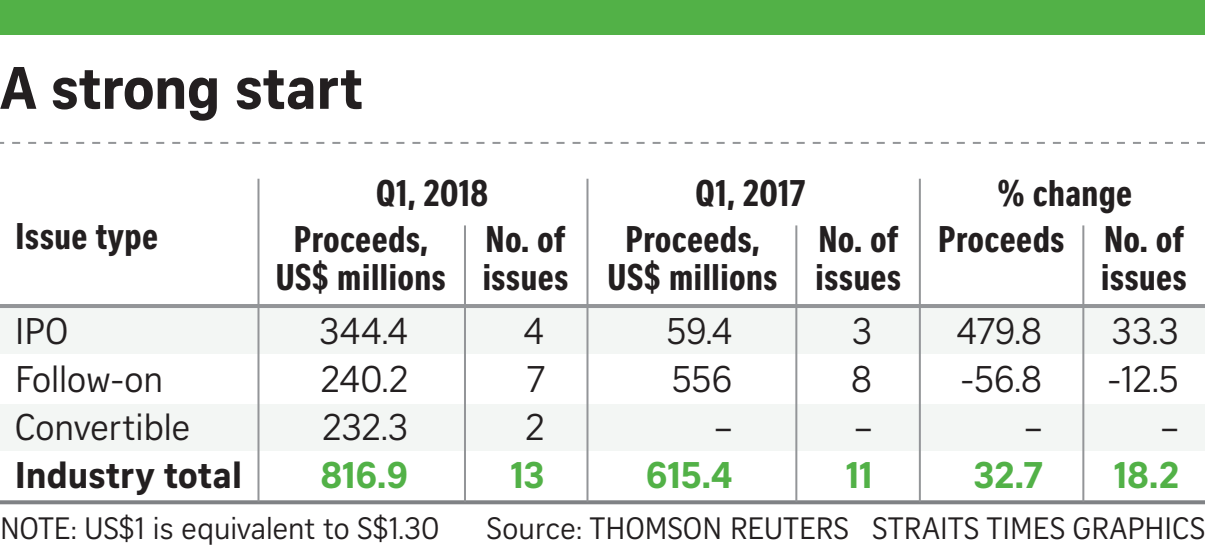
<style>
.page{position:relative;width:1205px;height:545px;background:#fff}
.page>*{position:absolute;margin:0;border:0;box-sizing:border-box;transform-origin:0 0}
.t1{font:700 58px "Curator Serp Text";letter-spacing:-.01em;color:#231f20}
.t2{font:36px/38px "Curator Head Cond ST Bold";color:#231f20;text-align:center}
.t3{font:36px/48px "Curator Serp Text";color:#231f20;text-align:justify}
.t4{font:700 36px "Curator Serp Text";letter-spacing:-.005em;color:#52b147}
.t5{font:700 36px "Curator Serp Text";color:#231f20}
.t6{font:30px "Curator Serp Text";letter-spacing:.005em;color:#231f20}
</style>
<div class="page">
<div style="left:0;top:306px;width:1204px;height:47px;background:#f3f6f4"></div>
<div style="left:0;top:403px;width:1204px;height:47px;background:#f3f6f4"></div>
<hr style="left:0;top:304px;width:1204px;height:4px;background:#939598">
<svg style="left:0;top:500px;width:1204px;height:4px;background:#898b8d"></svg>
<hr style="left:257px;top:178px;width:2px;height:323px;background:#939598">
<hr style="left:464px;top:225px;width:2px;height:276px;background:#939598">
<hr style="left:586px;top:178px;width:2px;height:323px;background:#939598">
<hr style="left:795px;top:225px;width:2px;height:276px;background:#939598">
<hr style="left:918px;top:178px;width:2px;height:323px;background:#939598">
<hr style="left:1082px;top:225px;width:2px;height:276px;background:#939598">
<div style="left:0;top:0;width:1204px;height:34px;background:#52b147"></div>
<svg style="left:0;top:142px;width:1204px;height:2px"></svg>
<h1 class="t1" style="left:0;top:53px;width:365px">A strong start</h1>
<p class="t2" style="left:376px;top:175px;width:114px">Q1, 2018</p>
<p class="t2" style="left:695px;top:175px;width:112px">Q1, 2017</p>
<p class="t2" style="left:997px;top:175px;width:136px">% change</p>
<p class="t2" style="left:15px;top:217px;width:144px">Issue type</p>
<p class="t2" style="left:275px;top:221px;width:172px">Proceeds,<br>US$ millions</p>
<p class="t2" style="left:482px;top:221px;width:88px;text-align:left">No. of issues</p>
<p class="t2" style="left:607px;top:221px;width:172px">Proceeds,<br>US$ millions</p>
<p class="t2" style="left:815px;top:220px;width:88px;text-align:left">No. of issues</p>
<p class="t2" style="left:937px;top:220px;width:251px;text-align:right">Proceeds No. of issues</p>
<p class="t3" style="left:15px;top:307px;width:176px;text-align:left">IPO<br>Follow-on<br>Convertible</p>
<p class="t5" style="left:15px;top:453px;width:228px">Industry total</p>
<p class="t3" style="left:319px;top:307px;width:90px">344.4<br>240.2<br>232.3</p>
<p class="t4" style="left:320px;top:453px;width:89px">816.9</p>
<p class="t3" style="left:523px;top:307px;width:23px">4<br>7<br>2</p>
<p class="t4" style="left:510px;top:453px;width:36px">13</p>
<p class="t3" style="left:666px;top:307px;width:67px;text-align:right">59.4<br>556 –</p>
<p class="t4" style="left:645px;top:453px;width:88px">615.4</p>
<p class="t3" style="left:850px;top:307px;width:23px">3<br>8 –</p>
<p class="t4" style="left:845px;top:453px;width:28px">11</p>
<p class="t3" style="left:955px;top:307px;width:88px;text-align:right">479.8 -56.8 –</p>
<p class="t4" style="left:973px;top:453px;width:70px">32.7</p>
<p class="t3" style="left:1107px;top:307px;width:72px;text-align:right">33.3 -12.5 –</p>
<p class="t4" style="left:1113px;top:453px;width:67px">18.2</p>
<p class="t6" style="left:0;top:510px;width:441px">NOTE: US$1 is equivalent to S$1.30</p>
<p class="t6" style="left:486px;top:510px;width:719px">Source: THOMSON REUTERS STRAITS TIMES GRAPHICS</p>
</div>
